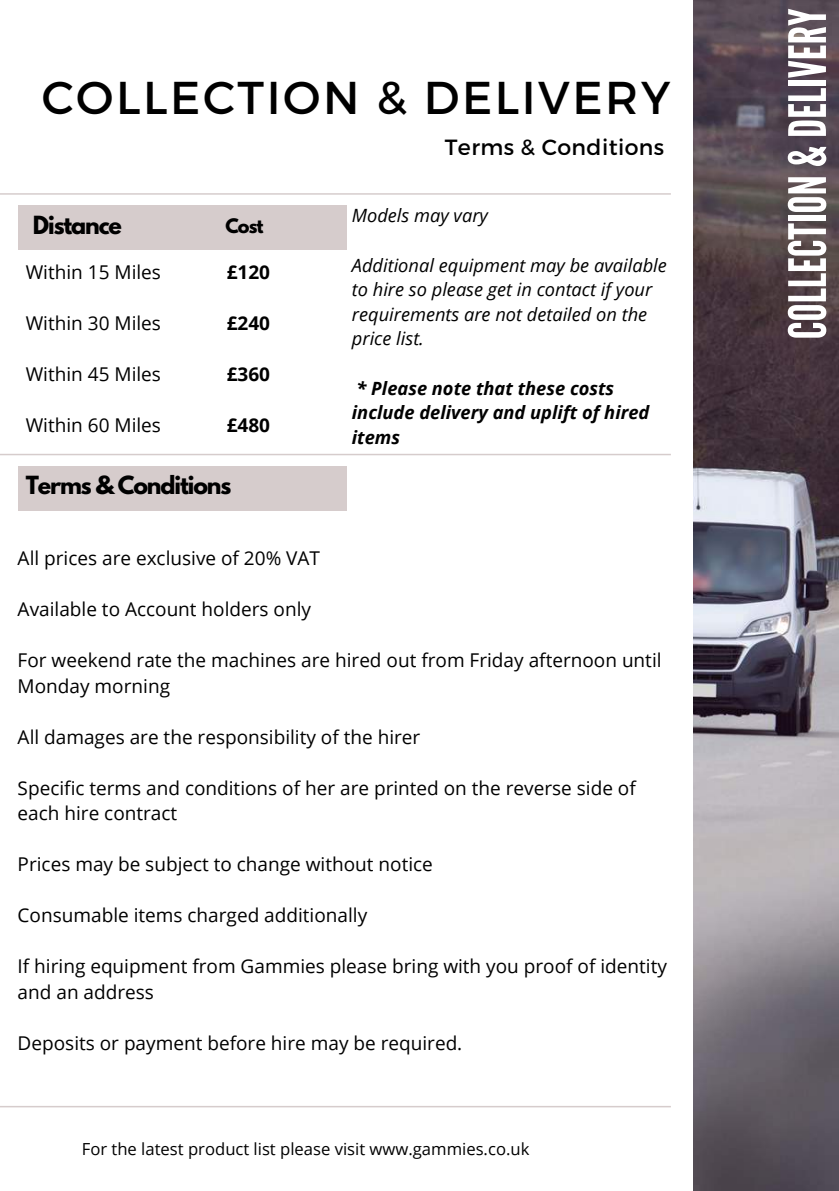
<style>
.page{position:relative;width:839px;height:1191px;background:#fff}
.page>*{position:absolute;margin:0;border:0;box-sizing:border-box;transform-origin:0 0}
.t1{font:51.4px "League Gothic";color:#fff}
.t2{font:46px "Montserrat";letter-spacing:.055em;color:#000}
.t3{font:700 22.2px "League Spartan";letter-spacing:-.05em;color:#000}
.t4{font:22px "Montserrat";letter-spacing:.02em;color:#000}
.t5{font:19px/25.6px "Open Sans";color:#000}
.t6{font:700 19px "Open Sans";color:#000}
.t7{font:italic 18.2px/24.6px "Open Sans";color:#000}
.t8{font:italic 700 18.2px/24.6px "Open Sans";color:#000}
.t9{font:700 17.8px "League Spartan";color:#000}
.t10{font:16.6px "Open Sans";color:#000}
</style>
<div class="page">
<hr style="left:0;top:193px;width:670px;height:2px;background:#d6cccc">
<hr style="left:0;top:454px;width:670px;height:1px;background:#d6cccc">
<hr style="left:0;top:1106px;width:670px;height:1px;background:#d6cccc">
<div style="left:18px;top:205px;width:328px;height:45px;background:#d6cccc"></div>
<div style="left:18px;top:466px;width:328px;height:45px;background:#d6cccc"></div>
<img style="left:693px;top:0;width:145px;height:1191px">
<h2 class="t2" style="left:42px;top:68px;width:630px">COLLECTION &amp; DELIVERY</h2>
<p class="t3" style="left:33px;top:214px;width:90px">Distance</p>
<p class="t9" style="left:225px;top:217px;width:40px">Cost</p>
<p class="t5" style="left:26px;top:259px;width:137px">Within 15 Miles</p>
<p class="t5" style="left:26px;top:310px;width:137px">Within 30 Miles</p>
<p class="t5" style="left:26px;top:361px;width:137px">Within 45 Miles</p>
<p class="t5" style="left:26px;top:412px;width:137px">Within 60 Miles</p>
<p class="t6" style="left:227px;top:259px;width:45px">£120</p>
<p class="t6" style="left:227px;top:310px;width:45px">£240</p>
<p class="t6" style="left:227px;top:361px;width:45px">£360</p>
<p class="t6" style="left:227px;top:412px;width:45px">£480</p>
<p class="t3" style="left:26px;top:474px;width:207px">Terms &amp; Conditions</p>
<p class="t4" style="left:445px;top:133px;width:221px">Terms &amp; Conditions</p>
<p class="t7" style="left:352px;top:203px;width:138px">Models may vary</p>
<p class="t7" style="left:352px;top:252px;width:316px">Additional equipment may be available to hire so please get in contact if your requirements are not detailed on the price list.</p>
<p class="t8" style="left:352px;top:375px;width:299px">* Please note that these costs include delivery and uplift of hired items</p>
<p class="t5" style="left:18px;top:545px;width:304px">All prices are exclusive of 20% VAT</p>
<p class="t5" style="left:18px;top:596px;width:295px">Available to Account holders only</p>
<p class="t5" style="left:18px;top:647px;width:645px">For weekend rate the machines are hired out from Friday afternoon until<br>Monday morning</p>
<p class="t5" style="left:18px;top:723px;width:404px">All damages are the responsibility of the hirer</p>
<p class="t5" style="left:18px;top:774px;width:619px">Specific terms and conditions of her are printed on the reverse side of each hire contract</p>
<p class="t5" style="left:18px;top:851px;width:417px">Prices may be subject to change without notice</p>
<p class="t5" style="left:18px;top:902px;width:351px">Consumable items charged additionally</p>
<p class="t5" style="left:18px;top:953px;width:650px">If hiring equipment from Gammies please bring with you proof of identity and an address</p>
<p class="t5" style="left:18px;top:1029px;width:446px">Deposits or payment before hire may be required.</p>
<p class="t10" style="left:82px;top:1138px;width:449px">For the latest product list please visit www.gammies.co.uk</p>
<h1 class="t1" style="left:777px;top:339px;width:332px;rotate:-90deg">COLLECTION&amp;DELIVERY</h1>
</div>
